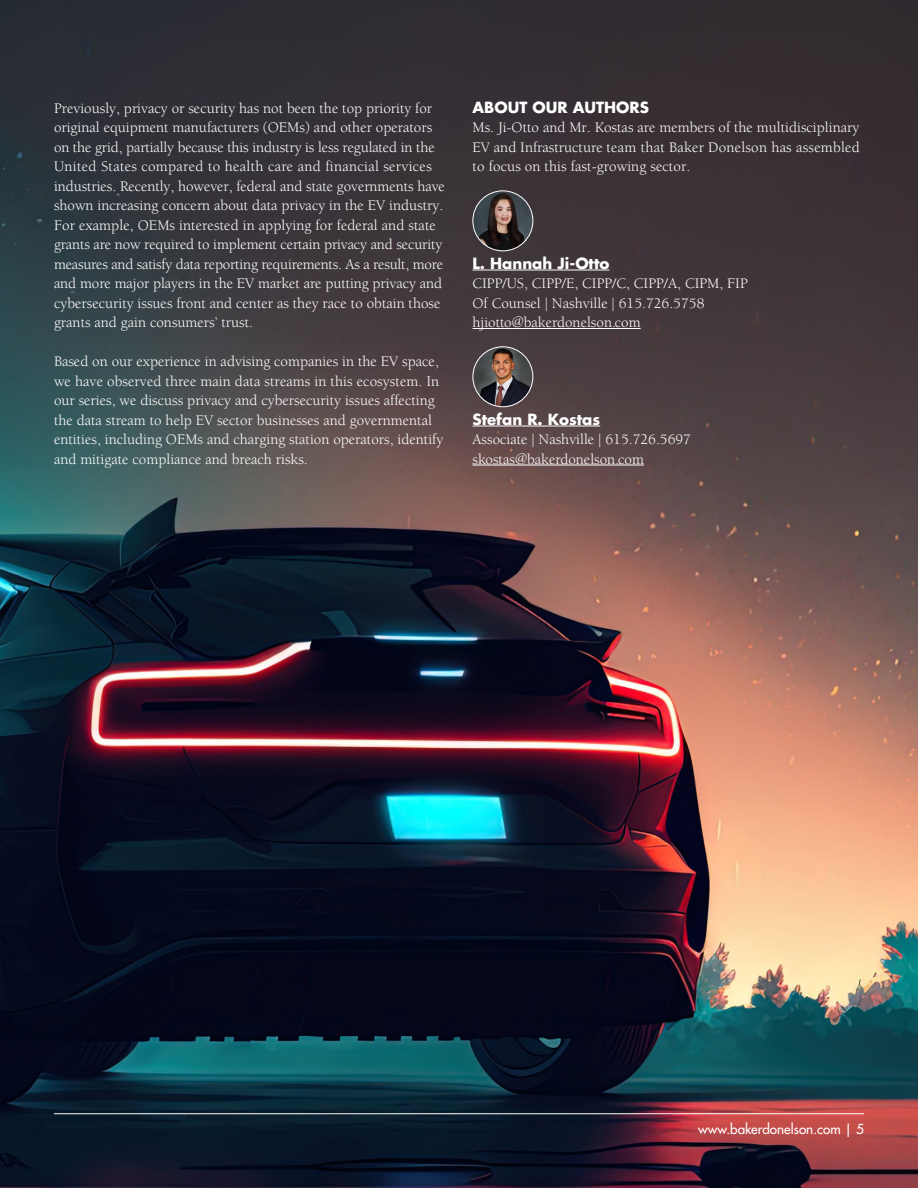
<style>
.page{position:relative;width:918px;height:1188px;background:#fff}
.page>*{position:absolute;margin:0;border:0;box-sizing:border-box;transform-origin:0 0}
.t1{font:15px/19.5px "Berkeley Pro";color:#fff}
.t2{font:700 15px "Futura LT Pro";color:#fff}
.t3{font:500 13.5px "Futura LT Pro";color:#fff}
</style>
<div class="page">
<img style="left:0;top:0;width:918px;height:1188px">
<img style="left:473px;top:191px;width:59px;height:59px;border-radius:30px">
<div style="left:472px;top:190px;width:61px;height:61px;border:1px solid #fff;border-radius:50%"></div>
<img style="left:473px;top:347px;width:59px;height:59px;border-radius:30px">
<div style="left:472px;top:346px;width:61px;height:61px;border:1px solid #fff;border-radius:50%"></div>
<hr style="left:472px;top:270px;width:137px;height:1px;background:#fff">
<hr style="left:472px;top:328px;width:169px;height:1px;background:#fff">
<hr style="left:472px;top:426px;width:128px;height:1px;background:#fff">
<hr style="left:472px;top:465px;width:172px;height:1px;background:#fff">
<hr style="left:54px;top:1113px;width:810px;height:1px;background:#fff">
<p class="t1" style="left:54px;top:98px;width:392px">Previously, privacy or security has not been the top priority for original equipment manufacturers (OEMs) and other operators on the grid, partially because this industry is less regulated in the United States compared to health care and financial services industries. Recently, however, federal and state governments have shown increasing concern about data privacy in the EV industry.<br>For example, OEMs interested in applying for federal and state grants are now required to implement certain privacy and security measures and satisfy data reporting requirements. As a result, more and more major players in the EV market are putting privacy and cybersecurity issues front and center as they race to obtain those grants and gain consumers’ trust.</p>
<p class="t1" style="left:54px;top:352px;width:391px">Based on our experience in advising companies in the EV space, we have observed three main data streams in this ecosystem. In our series, we discuss privacy and cybersecurity issues affecting the data stream to help EV sector businesses and governmental entities, including OEMs and charging station operators, identify and mitigate compliance and breach risks.</p>
<p class="t2" style="left:472px;top:95px;width:178px">ABOUT OUR AUTHORS</p>
<p class="t1" style="left:472px;top:118px;width:389px;text-align:justify">Ms. Ji-Otto and Mr. Kostas are members of the multidisciplinary EV and Infrastructure team that Baker Donelson has assembled to focus on this fast-growing sector.</p>
<p class="t2" style="left:472px;top:251px;width:138px">L. Hannah Ji-Otto</p>
<p class="t1" style="left:472px;top:274px;width:277px">CIPP/US, CIPP/E, CIPP/C, CIPP/A, CIPM, FIP</p>
<p class="t1" style="left:472px;top:293px;width:233px">Of Counsel | Nashville | 615.726.5758</p>
<p class="t1" style="left:472px;top:313px;width:170px">hjiotto@bakerdonelson.com</p>
<p class="t2" style="left:472px;top:407px;width:129px">Stefan R. Kostas</p>
<p class="t1" style="left:472px;top:430px;width:220px">Associate | Nashville | 615.726.5697</p>
<p class="t1" style="left:472px;top:449px;width:173px">skostas@bakerdonelson.com</p>
<p class="t3" style="left:698px;top:1119px;width:167px">www.bakerdonelson.com | 5</p>
</div>
